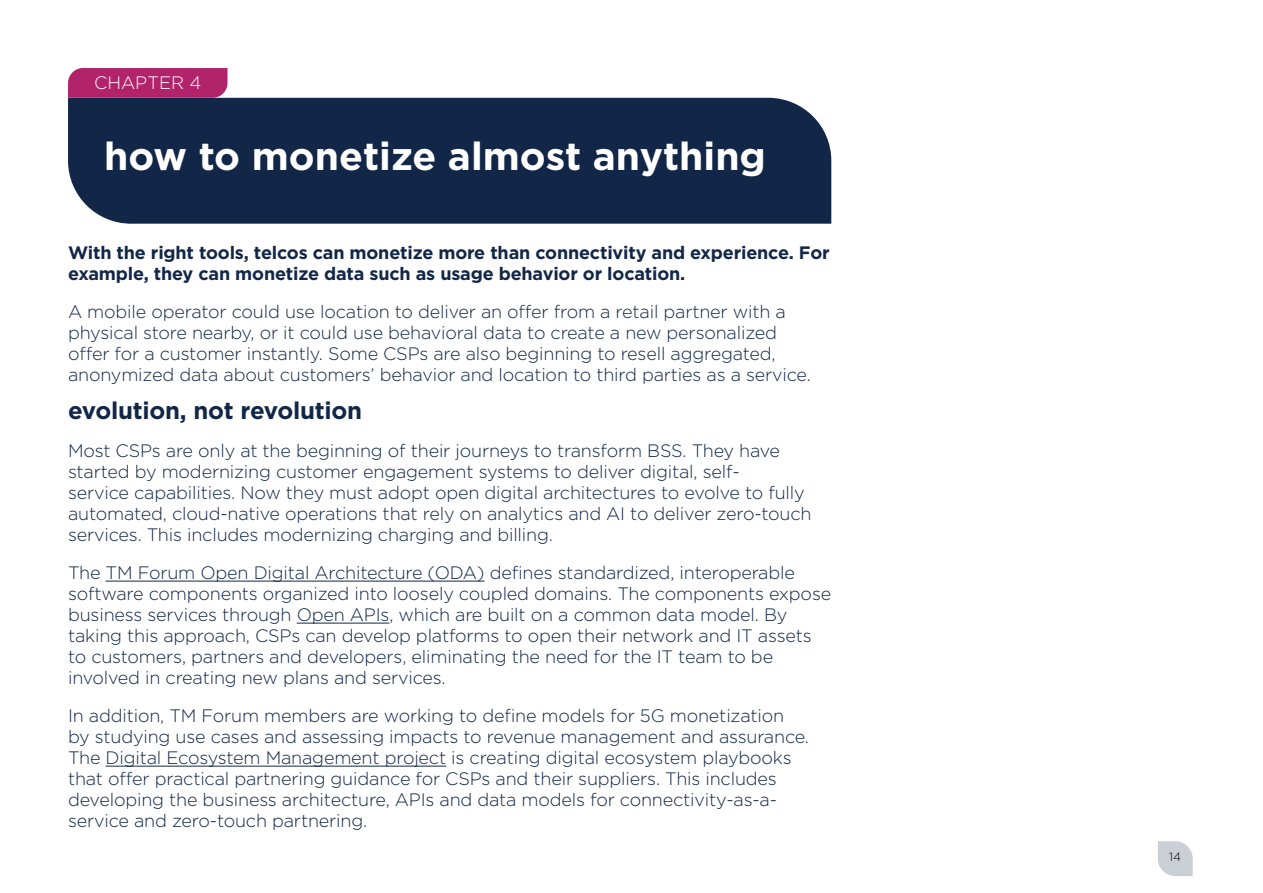
<style>
.page{position:relative;width:1263px;height:893px;background:#fff}
.page>*{position:absolute;margin:0;border:0;box-sizing:border-box;transform-origin:0 0}
.t1{font:700 39px "Gotham";color:#fff}
.t2{font:700 24px "Gotham";letter-spacing:-.01em;color:#122747}
.t3{font:300 18px/21px "Gotham";letter-spacing:-.01em;color:#122747}
.t4{font:700 18px/21px "Gotham";letter-spacing:-.01em;color:#122747}
.t5{font:300 18px "Gotham";color:#fff}
.t6{font:300 12px "Gotham";color:#000}
</style>
<div class="page">
<svg style="left:1158px;top:841px;width:35px;height:35px"></svg>
<div style="left:68px;top:98px;width:763px;height:126px;background:#122747"></div>
<hr style="left:106px;top:581px;width:378px;height:1px;background:#122747">
<hr style="left:297px;top:623px;width:92px;height:1px;background:#122747">
<hr style="left:106px;top:766px;width:340px;height:1px;background:#122747">
<div style="left:68px;top:68px;width:159px;height:30px;background:#b1236b"></div>
<p class="t5" style="left:94px;top:72px;width:109px">CHAPTER 4</p>
<h1 class="t1" style="left:104px;top:130px;width:663px">how to monetize almost anything</h1>
<p class="t4" style="left:68px;top:242px;width:763px">With the right tools, telcos can monetize more than connectivity and experience. For example, they can monetize data such as usage behavior or location.</p>
<p class="t3" style="left:68px;top:301px;width:744px">A mobile operator could use location to deliver an offer from a retail partner with a physical store nearby, or it could use behavioral data to create a new personalized offer for a customer instantly. Some CSPs are also beginning to resell aggregated, anonymized data about customers’ behavior and location to third parties as a service.</p>
<h2 class="t2" style="left:68px;top:395px;width:296px">evolution, not revolution</h2>
<p class="t3" style="left:68px;top:440px;width:745px">Most CSPs are only at the beginning of their journeys to transform BSS. They have started by modernizing customer engagement systems to deliver digital, self-<br>service capabilities. Now they must adopt open digital architectures to evolve to fully automated, cloud-native operations that rely on analytics and AI to deliver zero-touch services. This includes modernizing charging and billing.</p>
<p class="t3" style="left:68px;top:562px;width:765px">The TM Forum Open Digital Architecture (ODA) defines standardized, interoperable software components organized into loosely coupled domains. The components expose business services through Open APIs, which are built on a common data model. By taking this approach, CSPs can develop platforms to open their network and IT assets to customers, partners and developers, eliminating the need for the IT team to be involved in creating new plans and services.</p>
<p class="t3" style="left:68px;top:705px;width:742px">In addition, TM Forum members are working to define models for 5G monetization by studying use cases and assessing impacts to revenue management and assurance.<br>The Digital Ecosystem Management project is creating digital ecosystem playbooks that offer practical partnering guidance for CSPs and their suppliers. This includes developing the business architecture, APIs and data models for connectivity-as-a&shy;service and zero-touch partnering.</p>
<p class="t6" style="left:1169px;top:849px;width:13px">14</p>
</div>
